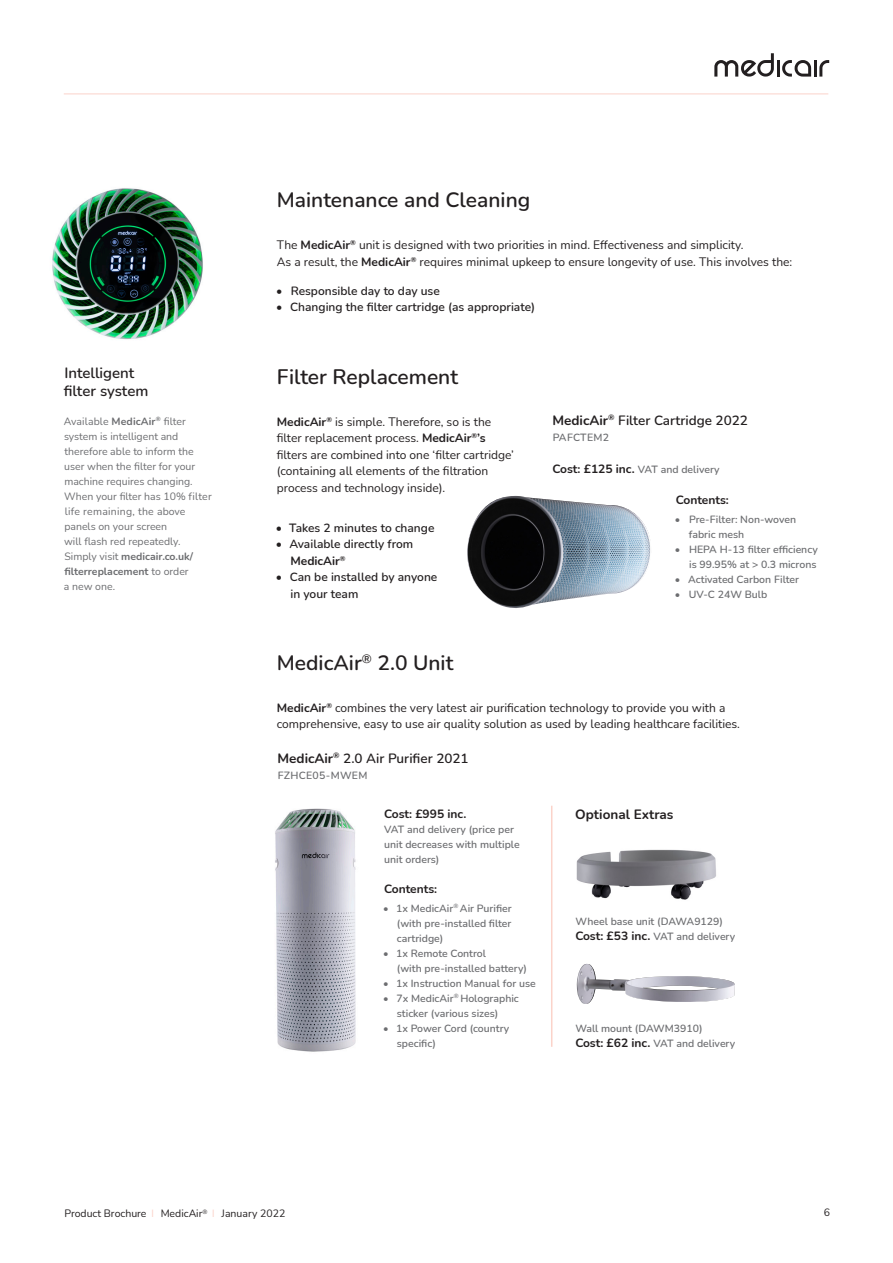
<style>
.page{position:relative;width:893px;height:1263px;background:#fff}
.page>*{position:absolute;margin:0;border:0;box-sizing:border-box;transform-origin:0 0}
.t1{font:600 21px "Nunito";color:#231f20}
.t2{font:600 15px/18px "Nunito";color:#231f20}
.t3{font:600 13.5px "Nunito";color:#231f20}
.t4{font:700 13.5px "Nunito";color:#231f20}
.t5{font:12px/16.5px "Nunito";color:#231f20}
.t6{font:600 12px/16.5px "Nunito";color:#231f20}
.t7{font:700 12px "Nunito";color:#231f20}
.t8{font:600 10.5px/15px "Nunito";color:#6c6d70}
.t9{font:10.5px/15px "Nunito";color:#6c6d70}
.t10{font:10.5px "Nunito";color:#231f20}
.t11{font:600 10.5px "Nunito";letter-spacing:.03em;color:#6c6d70}
.s1{font-weight:700}
.s2{font-weight:700;font-size:12px;color:#231f20}
.s3{font-family:"Nunito Sans";color:#fbd3ca}
</style>
<div class="page">
<svg style="left:782px;top:60px;width:29px;height:17px"></svg>
<hr style="left:814px;top:60px;width:3px;height:17px;background:#231f20">
<hr style="left:776px;top:60px;width:3px;height:17px;background:#231f20">
<svg style="left:819px;top:60px;width:10px;height:17px"></svg>
<svg style="left:714px;top:53px;width:60px;height:24px"></svg>
<hr style="left:64px;top:94px;width:764px;height:1px;background:#fbd3ca">
<img style="left:52px;top:188px;width:151px;height:152px">
<img style="left:275px;top:808px;width:81px;height:244px">
<img style="left:576px;top:849px;width:140px;height:51px">
<hr style="left:551px;top:806px;width:1px;height:241px;background:#fbd3ca">
<img style="left:576px;top:964px;width:159px;height:40px">
<img style="left:467px;top:496px;width:184px;height:112px">
<p class="t1" style="left:277px;top:185px;width:255px">Maintenance and Cleaning</p>
<p class="t5" style="left:277px;top:236px;width:517px">The <span class="s1">MedicAir</span><sup>®</sup> unit is designed with two priorities in mind. Effectiveness and simplicity.<br>As a result, the <span class="s1">MedicAir</span><sup>®</sup> requires minimal upkeep to ensure longevity of use. This involves the:</p>
<p class="t2" style="left:64px;top:363px;width:86px">Intelligent filter system</p>
<p class="t9" style="left:64px;top:413px;width:150px">Available <span class="s1">MedicAir</span><sup>®</sup> filter system is intelligent and therefore able to inform the user when the filter for your machine requires changing.<br>When your filter has 10% filter life remaining, the above panels on your screen<br>will flash red repeatedly.<br>Simply visit <span class="s1">medicair.co.uk/ filterreplacement</span> to order<br>a new one.</p>
<p class="t6" style="left:276px;top:282px;width:165px">• Responsible day to day use</p>
<p class="t6" style="left:276px;top:298px;width:260px">• Changing the filter cartridge (as appropriate)</p>
<p class="t1" style="left:277px;top:362px;width:183px">Filter Replacement</p>
<p class="t5" style="left:277px;top:413px;width:239px"><span class="s1">MedicAir</span><sup>®</sup> is simple. Therefore, so is the filter replacement process. <span class="s1">MedicAir</span><sup>®</sup><span class="s1">’s </span>filters are combined into one ‘filter cartridge’ (containing all elements of the filtration process and technology inside).</p>
<p class="t6" style="left:276px;top:519px;width:160px">• Takes 2 minutes to change</p>
<p class="t6" style="left:290px;top:535px;width:124px;text-indent:-14px">• Available directly from<br><span class="s1">MedicAir</span><sup>®</sup></p>
<p class="t6" style="left:290px;top:568px;width:148px;text-indent:-15px">• Can be installed by anyone in your team</p>
<p class="t1" style="left:277px;top:648px;width:178px">MedicAir<sup>®</sup> 2.0 Unit</p>
<p class="t3" style="left:552px;top:411px;width:197px"><span class="s1">MedicAir</span><sup>®</sup> Filter Cartridge 2022</p>
<p class="t11" style="left:553px;top:430px;width:58px">PAFCTEM2</p>
<p class="t8" style="left:552px;top:461px;width:169px"><span class="s2">Cost: £125 inc.</span> VAT and delivery</p>
<p class="t7" style="left:676px;top:491px;width:55px">Contents:</p>
<p class="t8" style="left:689px;top:511px;width:109px;text-indent:-14px">• Pre-Filter: Non-woven fabric mesh</p>
<p class="t8" style="left:675px;top:541px;width:144px;text-align:right">• HEPA H-13 filter efficiency is 99.95% at &gt; 0.3 microns</p>
<p class="t8" style="left:675px;top:571px;width:126px">• Activated Carbon Filter</p>
<p class="t8" style="left:675px;top:586px;width:94px">• UV-C 24W Bulb</p>
<p class="t5" style="left:277px;top:699px;width:465px"><span class="s1">MedicAir</span><sup>®</sup> combines the very latest air purification technology to provide you with a comprehensive, easy to use air quality solution as used by leading healthcare facilities.</p>
<p class="t3" style="left:278px;top:749px;width:193px"><span class="s1">MedicAir</span><sup>®</sup> 2.0 Air Purifier 2021</p>
<p class="t11" style="left:278px;top:768px;width:91px">FZHCE05-MWEM</p>
<p class="t7" style="left:384px;top:805px;width:84px">Cost: £995 inc.</p>
<p class="t8" style="left:384px;top:821px;width:137px">VAT and delivery (price per unit decreases with multiple unit orders)</p>
<p class="t7" style="left:384px;top:880px;width:55px">Contents:</p>
<p class="t8" style="left:397px;top:900px;width:116px;text-align:justify;text-indent:-14px">• 1x MedicAir<sup>®</sup> Air Purifier (with pre-installed filter cartridge)</p>
<p class="t8" style="left:397px;top:945px;width:132px;text-indent:-14px">• 1x Remote Control<br>(with pre-installed battery)</p>
<p class="t8" style="left:383px;top:975px;width:154px">• 1x Instruction Manual for use</p>
<p class="t8" style="left:397px;top:990px;width:124px;text-indent:-14px">• 7x MedicAir<sup>®</sup> Holographic sticker (various sizes)</p>
<p class="t8" style="left:397px;top:1020px;width:114px;text-indent:-14px">• 1x Power Cord (country specific)</p>
<p class="t4" style="left:575px;top:805px;width:100px">Optional Extras</p>
<p class="t8" style="left:575px;top:914px;width:149px">Wheel base unit (DAWA9129)</p>
<p class="t8" style="left:575px;top:929px;width:161px"><span class="s2">Cost: £53 inc.</span> VAT and delivery</p>
<p class="t8" style="left:575px;top:1020px;width:129px">Wall mount (DAWM3910)</p>
<p class="t8" style="left:575px;top:1035px;width:161px"><span class="s2">Cost: £62 inc.</span> VAT and delivery</p>
<p class="t10" style="left:65px;top:1206px;width:222px">Product Brochure <span class="s3">l</span> MedicAir<sup>®</sup> <span class="s3">l</span> January 2022</p>
<p class="t10" style="left:824px;top:1205px;width:8px">6</p>
</div>
